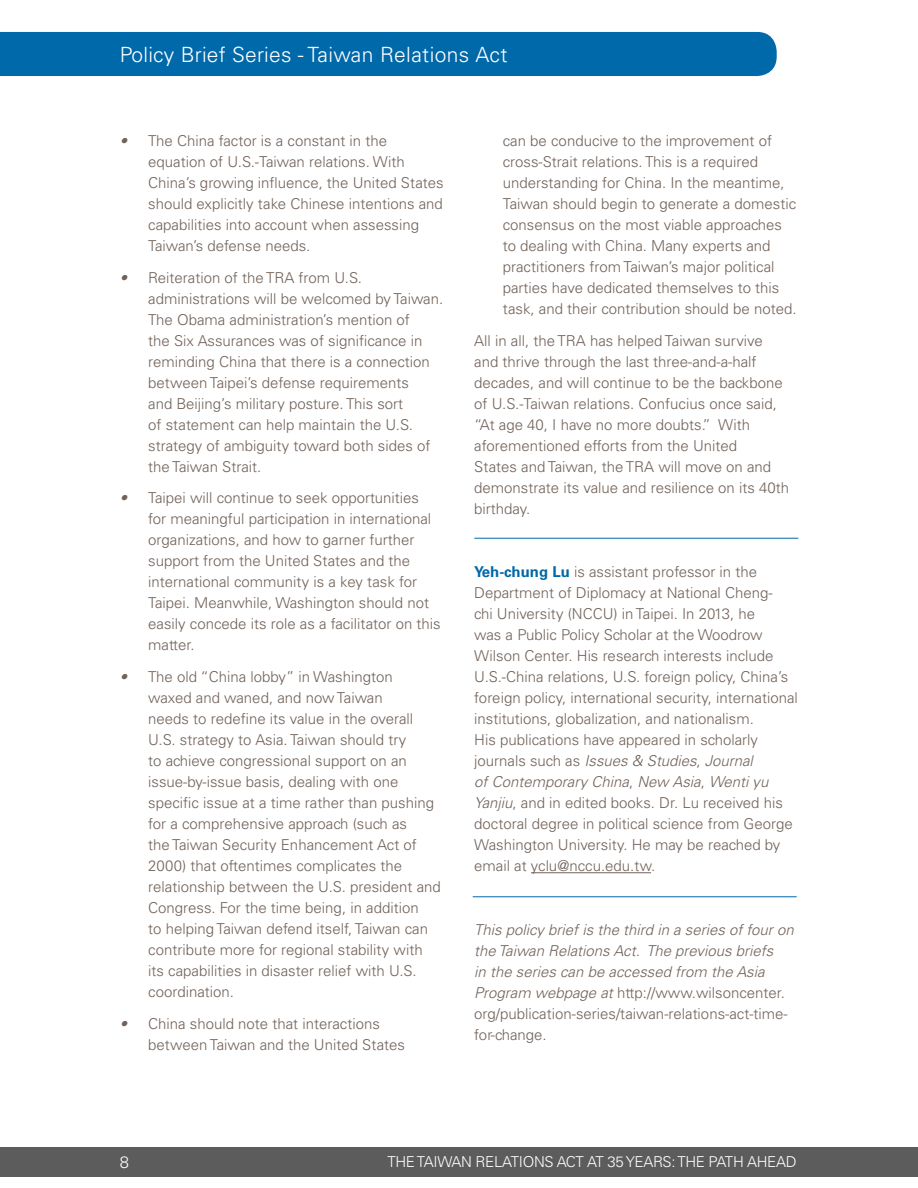
<style>
.page{position:relative;width:918px;height:1188px;background:#fff}
.page>*{position:absolute;margin:0;border:0;box-sizing:border-box;transform-origin:0 0}
.t1{font:300 21px "Univers LT Std";letter-spacing:.01em;color:#fff}
.t2{font:300 16.5px "Univers LT Std";color:#fff}
.body{font:300 15px/21px "Univers LT Std";color:#716259}
.body-2{font:italic 300 15px/21px "Univers LT Std";color:#716259}
.t3{font:300 15px "Univers LT Std";letter-spacing:-.02em;color:#fff}
.s1{font-style:italic}
.s2{font-weight:700;color:#0068a9}
.s3{font-style:normal}
</style>
<div class="page">
<div style="left:0;top:32px;width:777px;height:44px;background:#0069aa"></div>
<div style="left:0;top:1147px;width:918px;height:29px;background:#5c5c5c"></div>
<hr style="left:531px;top:872px;width:120px;height:1px;background:#716259">
<hr style="left:474px;top:538px;width:324px;height:1px;background:#0069aa">
<hr style="left:473px;top:896px;width:324px;height:1px;background:#0069aa">
<h1 class="t1" style="left:120px;top:42px;width:389px">Policy Brief Series - Taiwan Relations Act</h1>
<p class="body" style="left:148px;top:130px;width:297px;text-indent:-28px"><span class="s1">•</span> The China factor is a constant in the equation of U.S.-Taiwan relations. With China’s growing influence, the United States should explicitly take Chinese intentions and capabilities into account when assessing Taiwan’s defense needs.</p>
<p class="body" style="left:148px;top:267px;width:297px;text-indent:-28px"><span class="s1">•</span> Reiteration of the TRA from U.S. administrations will be welcomed by Taiwan.<br>The Obama administration’s mention of<br>the Six Assurances was of significance in reminding China that there is a connection between Taipei’s defense requirements<br>and Beijing’s military posture. This sort<br>of statement can help maintain the U.S. strategy of ambiguity toward both sides of the Taiwan Strait.</p>
<p class="body" style="left:148px;top:488px;width:294px;text-indent:-28px"><span class="s1">•</span> Taipei will continue to seek opportunities for meaningful participation in international organizations, and how to garner further support from the United States and the international community is a key task for Taipei. Meanwhile, Washington should not easily concede its role as a facilitator on this matter.</p>
<p class="body" style="left:148px;top:666px;width:294px;text-indent:-28px"><span class="s1">•</span> The old “China lobby” in Washington<br>waxed and waned, and now Taiwan<br>needs to redefine its value in the overall U.S. strategy to Asia. Taiwan should try<br>to achieve congressional support on an issue-by-issue basis, dealing with one specific issue at a time rather than pushing for a comprehensive approach (such as<br>the Taiwan Security Enhancement Act of 2000) that oftentimes complicates the relationship between the U.S. president and Congress. For the time being, in addition<br>to helping Taiwan defend itself, Taiwan can contribute more for regional stability with its capabilities in disaster relief with U.S. coordination.</p>
<p class="body" style="left:148px;top:1013px;width:258px;text-indent:-28px"><span class="s1">•</span> China should note that interactions between Taiwan and the United States</p>
<p class="body" style="left:503px;top:130px;width:295px">can be conducive to the improvement of cross-Strait relations. This is a required understanding for China. In the meantime, Taiwan should begin to generate a domestic consensus on the most viable approaches to dealing with China. Many experts and practitioners from Taiwan’s major political parties have dedicated themselves to this task, and their contribution should be noted.</p>
<p class="body" style="left:474px;top:330px;width:316px">All in all, the TRA has helped Taiwan survive and thrive through the last three-and-a-half decades, and will continue to be the backbone of U.S.-Taiwan relations. Confucius once said, “At age 40, I have no more doubts.” With aforementioned efforts from the United<br>States and Taiwan, the TRA will move on and demonstrate its value and resilience on its 40th birthday.</p>
<p class="body" style="left:474px;top:561px;width:325px"><span class="s2">Yeh-chung Lu</span> is assistant professor in the Department of Diplomacy at National Cheng-<br>chi University (NCCU) in Taipei. In 2013, he<br>was a Public Policy Scholar at the Woodrow Wilson Center. His research interests include U.S.-China relations, U.S. foreign policy, China’s foreign policy, international security, international institutions, globalization, and nationalism.<br>His publications have appeared in scholarly journals such as <span class="s1">Issues &amp; Studies</span>, <span class="s1">Journal<br>of Contemporary China</span>, <span class="s1">New Asia</span>, <span class="s1">Wenti yu Yanjiu</span>, and in edited books. Dr. Lu received his doctoral degree in political science from George Washington University. He may be reached by email at yclu@nccu.edu.tw.</p>
<p class="body-2" style="left:474px;top:919px;width:321px">This policy brief is the third in a series of four on the Taiwan Relations Act. The previous briefs<br>in the series can be accessed from the Asia Program webpage at <span class="s3">http://www.wilsoncenter. org/publication-series/taiwan-relations-act-time&shy;for-change.</span></p>
<p class="t2" style="left:120px;top:1152px;width:11px">8</p>
<p class="t3" style="left:387px;top:1153px;width:411px">THE TAIWAN RELATIONS ACT AT 35 YEARS: THE PATH AHEAD</p>
</div>
